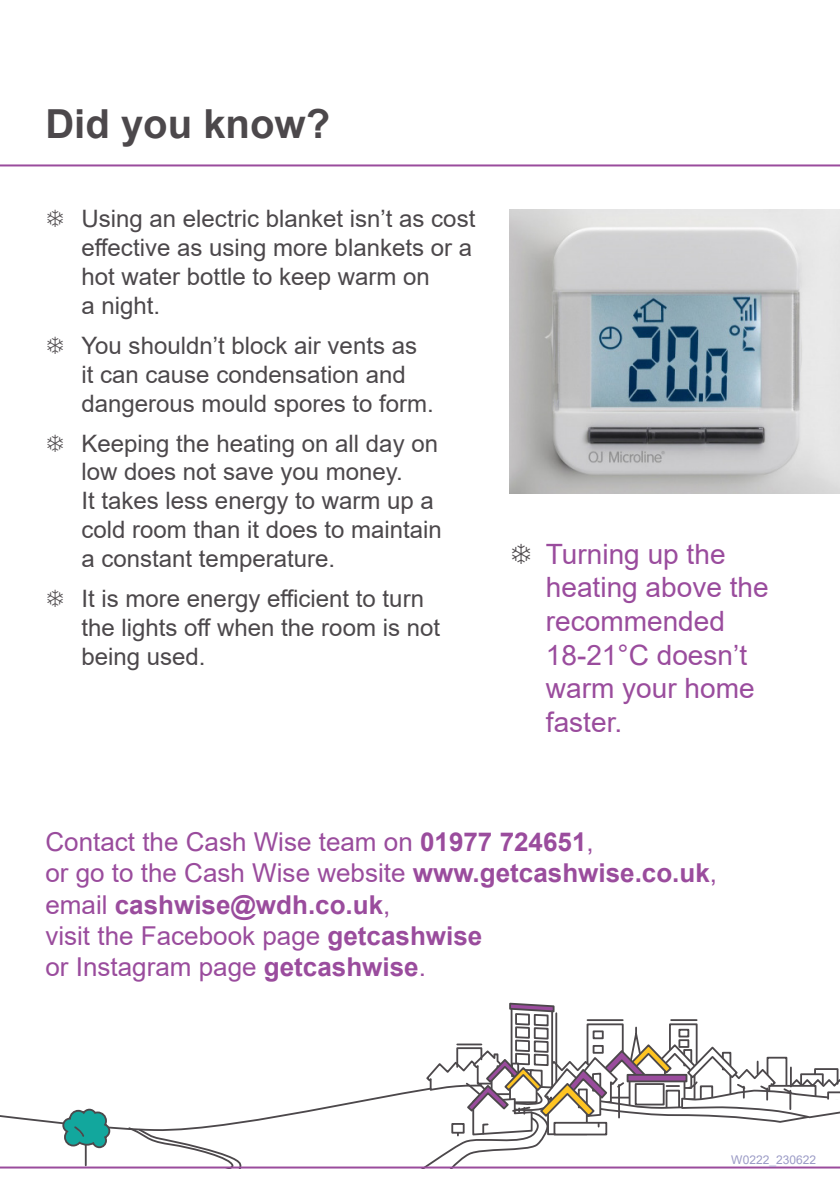
<style>
.page{position:relative;width:840px;height:1191px;background:#fff}
.page>*{position:absolute;margin:0;border:0;box-sizing:border-box;transform-origin:0 0}
.t1{font:700 40px "Arial";color:#4c484b}
.t2{font:28px/33.6px "Arial";color:#9a4c9d}
.t3{font:26px/31.2px "Arial";color:#9a4c9d}
.t4{font:24px/28.8px "Arial";color:#4c484b}
.t5{font:12px "Arial";color:#9b9bc6}
.s1{font-weight:700}
</style>
<div class="page">
<svg style="left:0;top:1093px;width:397px;height:37px"></svg>
<svg style="left:397px;top:1002px;width:442px;height:164px"></svg>
<svg style="left:61px;top:1107px;width:50px;height:59px"></svg>
<svg style="left:127px;top:1125px;width:115px;height:41px"></svg>
<hr style="left:0;top:1166px;width:839px;height:2px;background:#9a4c9d">
<img style="left:509px;top:210px;width:330px;height:283px">
<hr style="left:0;top:164px;width:839px;height:2px;background:#9a4c9d">
<p class="t1" style="left:45px;top:96px;width:286px">Did you know?</p>
<p class="t4" style="left:81px;top:204px;width:395px">Using an electric blanket isn’t as cost effective as using more blankets or a hot water bottle to keep warm on<br>a night.</p>
<p class="t4" style="left:81px;top:331px;width:354px">You shouldn’t block air vents as it can cause condensation and dangerous mould spores to form.</p>
<p class="t4" style="left:81px;top:429px;width:362px">Keeping the heating on all day on low does not save you money.<br>It takes less energy to warm up a cold room than it does to maintain a constant temperature.</p>
<p class="t4" style="left:81px;top:584px;width:360px">It is more energy efficient to turn the lights off when the room is not being used.</p>
<p class="t2" style="left:545px;top:537px;width:224px">Turning up the heating above the recommended<br>18-21°C doesn’t warm your home faster.</p>
<p class="t3" style="left:45px;top:826px;width:672px">Contact the Cash Wise team on <span class="s1">01977 724651</span>,<br>or go to the Cash Wise website <span class="s1">www.getcashwise.co.uk</span>, email <span class="s1">cashwise@wdh.co.uk</span>,<br>visit the Facebook page <span class="s1">getcashwise</span></p>
<p class="t3" style="left:45px;top:951px;width:382px">or Instagram page <span class="s1">getcashwise</span>.</p>
<p class="t5" style="left:731px;top:1151px;width:86px">W0222_230622</p>
</div>
